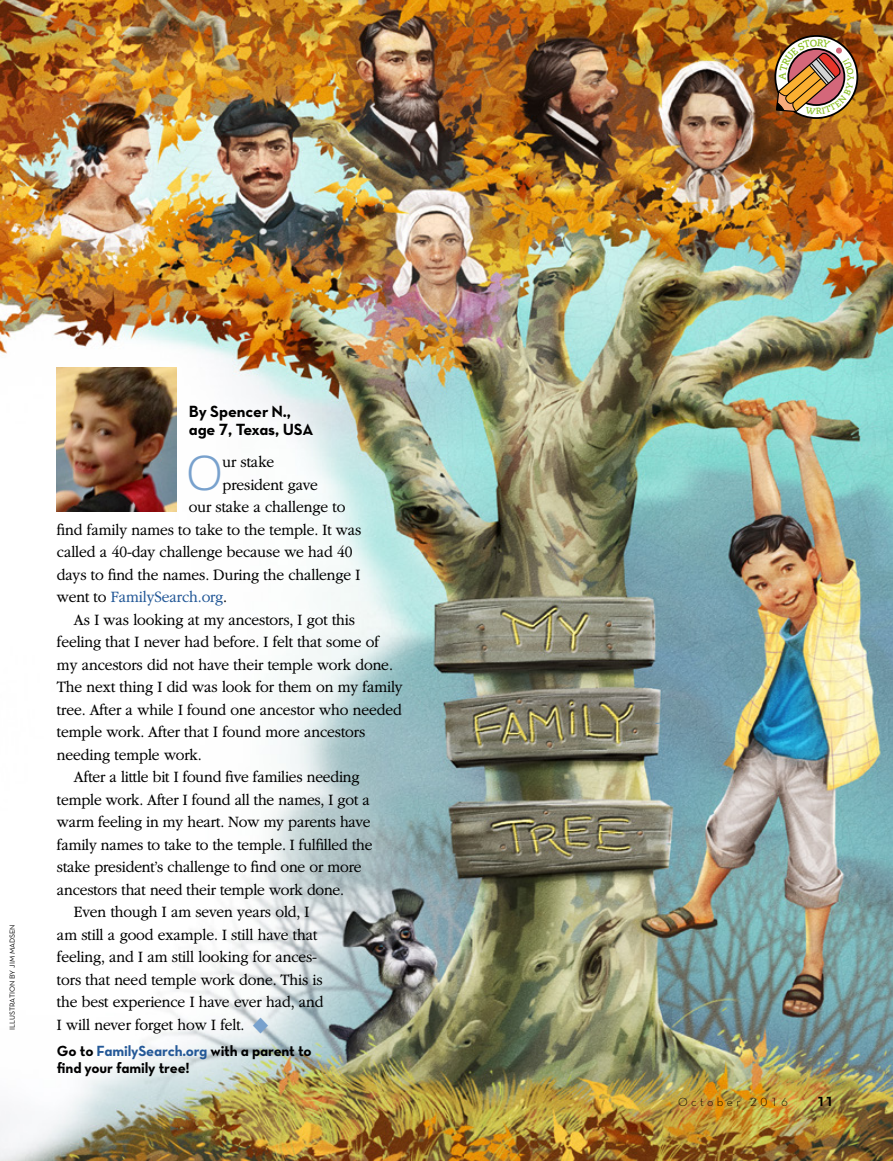
<style>
.page{position:relative;width:893px;height:1161px;background:#fff}
.page>*{position:absolute;margin:0;border:0;box-sizing:border-box;transform-origin:0 0}
.ARTCL_para_first_reg{font:300 48.6px "Caecilialds Std";color:#78a1cd}
.ARTCL_para_regular{font:300 16.5px/22.5px "Garamondlds Lat Plus";letter-spacing:-.01em;color:#000;scale:.95 1}
.ARTCL_para_first_reg-2{font:300 16.5px "Garamondlds Lat Plus";letter-spacing:-.01em;color:#000;scale:.95 1}
.ARTCL-BY_para_first{font:16.5px/18px "Neutralds Lat Bold Alt";letter-spacing:-.005em;color:#000}
.ARTCL_para_first_reg-3{font:300 16.5px "Garamondlds Lat Plus";letter-spacing:-.01em;color:#235897;scale:.95 1}
.INFO_para_neutra{font:15px/17.2px "Neutralds Lat Bold Alt";letter-spacing:-.01em;color:#000}
.Folio_R{font:13.5px "Neutralds Lat Bold Alt";color:#000}
.Folio_R-2{font:12px "Neutralds Lat Light Alt";letter-spacing:.28em;color:#000}
.t1{font:7.5px "Neutralds Lat Book Alt";color:#000}
.s1{color:#000}
.s2{color:#78a1cd}
.s3{color:#235897}
</style>
<div class="page">
<img style="left:0;top:0;width:893px;height:1161px">
<img style="left:57px;top:367px;width:119px;height:145px">
<img style="left:774px;top:34px;width:85px;height:86px">
<p class="t1" style="left:7px;top:1030px;width:107px;rotate:-90deg">ILLUSTRATION BY JIM MADSEN</p>
<p class="ARTCL-BY_para_first" style="left:189px;top:402px;width:126px">By Spencer N., age 7, Texas, USA</p>
<p class="ARTCL_para_first_reg" style="left:186px;top:445px;width:38px">O</p>
<p class="ARTCL_para_first_reg-2" style="left:222px;top:450px;width:56px">ur stake</p>
<p class="ARTCL_para_first_reg-2" style="left:222px;top:472px;width:102px">president gave</p>
<p class="ARTCL_para_first_reg-2" style="left:189px;top:495px;width:166px">our stake a challenge to</p>
<p class="ARTCL_para_first_reg-2" style="left:57px;top:517px;width:322px">find family names to take to the temple. It was</p>
<p class="ARTCL_para_first_reg-2" style="left:57px;top:540px;width:313px">called a 40-day challenge because we had 40</p>
<p class="ARTCL_para_first_reg-2" style="left:57px;top:562px;width:321px">days to find the names. During the challenge I</p>
<p class="ARTCL_para_first_reg-3" style="left:57px;top:585px;width:181px"><span class="s1">went to</span> FamilySearch.org<span class="s1">.</span></p>
<p class="ARTCL_para_regular" style="left:57px;top:608px;width:365px;text-indent:17px">As I was looking at my ancestors, I got this feeling that I never had before. I felt that some of my ancestors did not have their temple work done.<br>The next thing I did was look for them on my family tree. After a while I found one ancestor who needed temple work. After that I found more ancestors needing temple work.</p>
<p class="ARTCL_para_regular" style="left:57px;top:765px;width:334px;text-indent:17px">After a little bit I found five families needing temple work. After I found all the names, I got a warm feeling in my heart. Now my parents have family names to take to the temple. I fulfilled the stake president’s challenge to find one or more ancestors that need their temple work done.</p>
<p class="ARTCL_para_regular" style="left:57px;top:900px;width:282px;text-indent:17px">Even though I am seven years old, I am still a good example. I still have that feeling, and I am still looking for ances&shy;tors that need temple work done. This is the best experience I have ever had, and I will never forget how I felt. <span class="s2">◆</span></p>
<p class="INFO_para_neutra" style="left:57px;top:1041px;width:256px">Go to <span class="s3">FamilySearch.org</span> with a parent to find your family tree!</p>
<p class="Folio_R-2" style="left:678px;top:1093px;width:111px">October 2016</p>
<p class="Folio_R" style="left:817px;top:1090px;width:18px">11</p>
</div>
